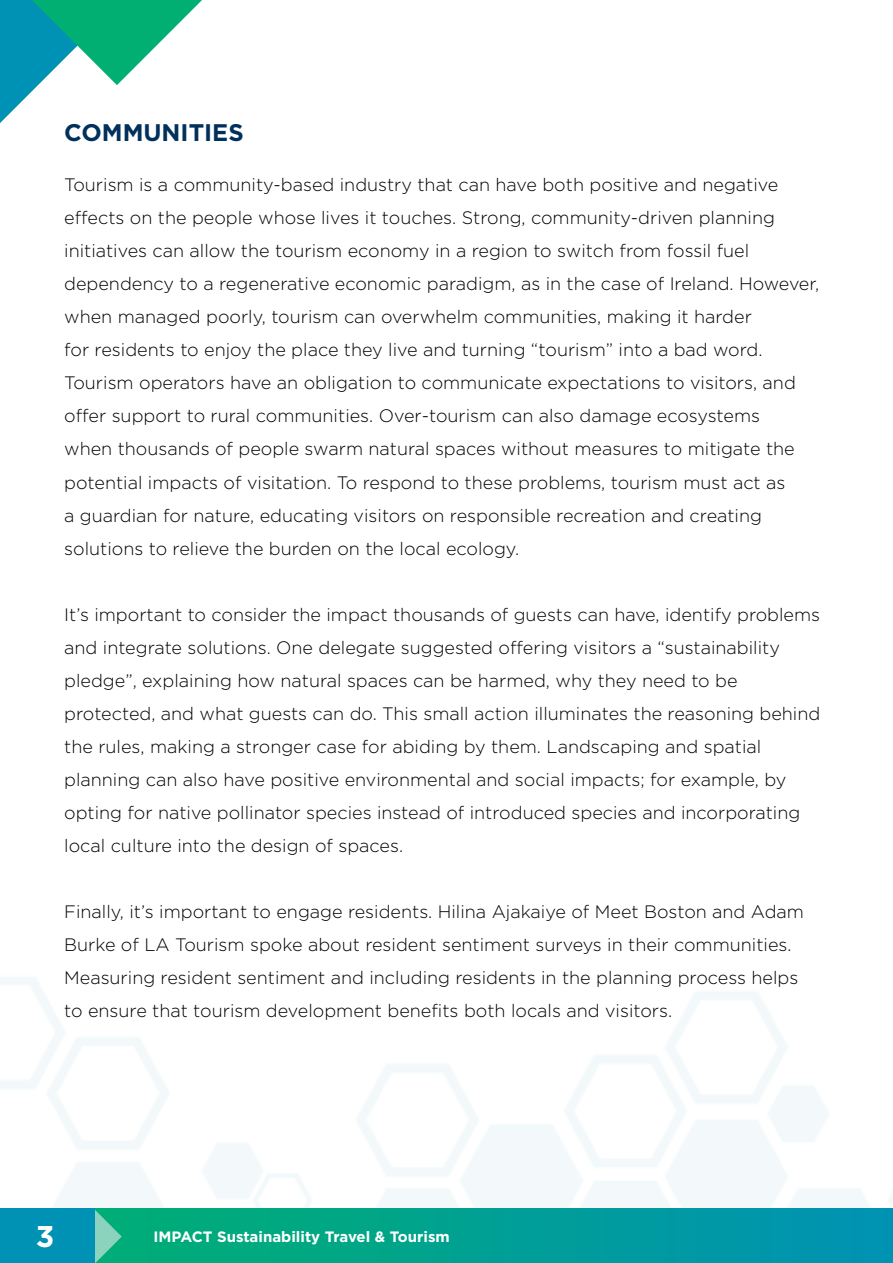
<style>
.page{position:relative;width:893px;height:1263px;background:#fff}
.page>*{position:absolute;margin:0;border:0;box-sizing:border-box;transform-origin:0 0}
.t1{font:700 30px "Gotham";color:#fff}
.t2{font:700 24px "Gotham";color:#00305b}
.t3{font:300 18px/33px "Gotham";color:#000}
.t4{font:700 15px "Gotham";color:#fff}
</style>
<div class="page">
<svg style="left:0;top:0;width:202px;height:123px"></svg>
<hr style="left:891px;top:1208px;width:2px;height:55px;background:#0092b3">
<svg style="left:122px;top:1208px;width:769px;height:55px;background:#009f94"></svg>
<svg style="left:94px;top:1208px;width:28px;height:55px;background:#40bd99"></svg>
<div style="left:0;top:1208px;width:94px;height:55px;background:#0092b4"></div>
<p class="t2" style="left:64px;top:118px;width:181px">COMMUNITIES</p>
<p class="t3" style="left:64px;top:168px;width:756px">Tourism is a community-based industry that can have both positive and negative effects on the people whose lives it touches. Strong, community-driven planning initiatives can allow the tourism economy in a region to switch from fossil fuel dependency to a regenerative economic paradigm, as in the case of Ireland. However, when managed poorly, tourism can overwhelm communities, making it harder<br>for residents to enjoy the place they live and turning “tourism” into a bad word.<br>Tourism operators have an obligation to communicate expectations to visitors, and offer support to rural communities. Over-tourism can also damage ecosystems<br>when thousands of people swarm natural spaces without measures to mitigate the potential impacts of visitation. To respond to these problems, tourism must act as<br>a guardian for nature, educating visitors on responsible recreation and creating solutions to relieve the burden on the local ecology.</p>
<p class="t3" style="left:64px;top:597px;width:758px">It’s important to consider the impact thousands of guests can have, identify problems and integrate solutions. One delegate suggested offering visitors a “sustainability pledge”, explaining how natural spaces can be harmed, why they need to be protected, and what guests can do. This small action illuminates the reasoning behind the rules, making a stronger case for abiding by them. Landscaping and spatial planning can also have positive environmental and social impacts; for example, by opting for native pollinator species instead of introduced species and incorporating local culture into the design of spaces.</p>
<p class="t3" style="left:64px;top:894px;width:741px">Finally, it’s important to engage residents. Hilina Ajakaiye of Meet Boston and Adam Burke of LA Tourism spoke about resident sentiment surveys in their communities.<br>Measuring resident sentiment and including residents in the planning process helps to ensure that tourism development benefits both locals and visitors.</p>
<p class="t1" style="left:36px;top:1219px;width:20px">3</p>
<p class="t4" style="left:154px;top:1228px;width:298px">IMPACT Sustainability Travel &amp; Tourism</p>
</div>
